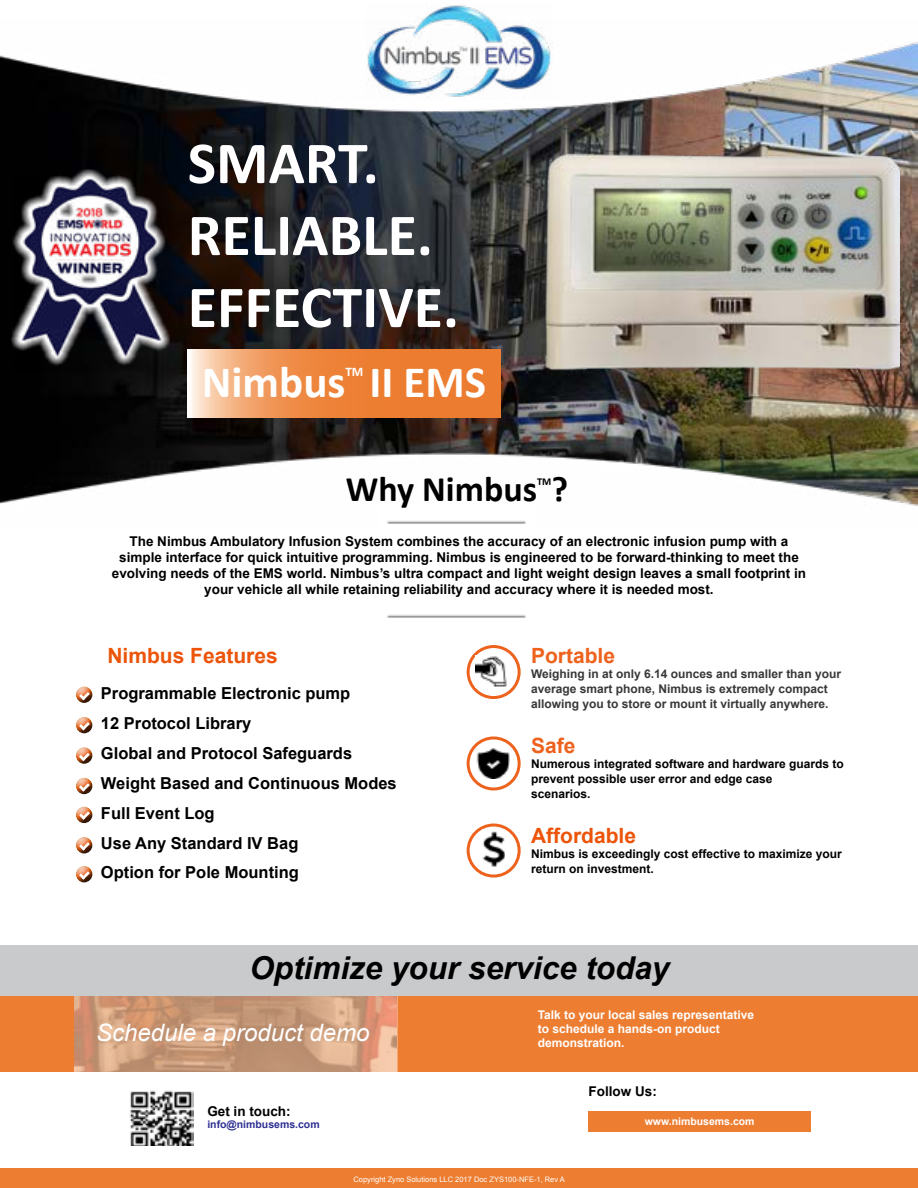
<style>
.page{position:relative;width:918px;height:1188px;background:#fff}
.page>*{position:absolute;margin:0;border:0;box-sizing:border-box;transform-origin:0 0}
.t1{font:700 60px/72px "Calibri";color:#fff}
.t2{font:700 45px "Calibri";color:#fff}
.t3{font:700 36px "Calibri";color:#000}
.t4{font:italic 700 31.5px "Arial";color:#000}
.t5{font:italic 24px "Arial";color:#fff}
.t6{font:700 21px "Arial";color:#ec5409}
.t7{font:700 21px "Arial";color:#ed621d}
.t8{font:700 16.5px/29.8px "Arial";color:#000}
.t9{font:700 13.5px/16.2px "Arial";color:#000;text-align:center}
.t10{font:700 13.05px "Calibri";color:#fff}
.t11{font:700 12px/15px "Arial";color:#000}
.t12{font:700 12px/15px "Arial";color:#383839}
.t13{font:700 12px/14.4px "Arial";color:#fff}
.t14{font:700 10.5px "Arial";color:#2e3092}
.t15{font:700 10.5px "Arial";color:#fff}
.t16{font:700 10.5px "Calibri";color:#000}
.t17{font:7.5px "Arial";color:#fff}
</style>
<div class="page">
<img style="left:0;top:42px;width:918px;height:464px">
<img style="left:365px;top:5px;width:188px;height:94px">
<svg style="left:188px;top:350px;width:312px;height:67px"></svg>
<img style="left:387px;top:614px;width:139px;height:4px">
<img style="left:387px;top:520px;width:139px;height:4px">
<div style="left:0;top:995px;width:918px;height:77px;background:#ed7d31"></div>
<div style="left:0;top:1169px;width:918px;height:19px;background:#ed7d31"></div>
<div style="left:589px;top:1112px;width:222px;height:20px;background:#ed7d31"></div>
<img style="left:540px;top:149px;width:360px;height:226px">
<img style="left:130px;top:1090px;width:64px;height:56px">
<svg style="left:74px;top:996px;width:323px;height:76px"></svg>
<div style="left:0;top:945px;width:918px;height:50px;background:#c9cacc"></div>
<svg style="left:11px;top:169px;width:159px;height:197px;fill:#010101"></svg>
<img style="left:14px;top:174px;width:155px;height:197px">
<div style="left:467px;top:645px;width:54px;height:54px;border:3px solid #ed621d;border-radius:50%"></div>
<div style="left:467px;top:736px;width:54px;height:54px;border:3px solid #ed621d;border-radius:50%"></div>
<div style="left:467px;top:824px;width:54px;height:54px;border:3px solid #ed621d;border-radius:50%"></div>
<div style="left:69px;top:804px;width:34px;height:20px;background:#000;opacity:.75"></div>
<svg style="left:79px;top:811px;width:11px;height:9px"></svg>
<div style="left:69px;top:834px;width:34px;height:20px;background:#000;opacity:.75"></div>
<div style="left:69px;top:775px;width:34px;height:20px;background:#000;opacity:.75"></div>
<div style="left:69px;top:744px;width:34px;height:21px;background:#000;opacity:.75"></div>
<div style="left:69px;top:714px;width:34px;height:20px;background:#000;opacity:.75"></div>
<div style="left:69px;top:683px;width:34px;height:21px;background:#000;opacity:.75"></div>
<svg style="left:79px;top:783px;width:11px;height:9px"></svg>
<svg style="left:79px;top:753px;width:11px;height:8px"></svg>
<svg style="left:79px;top:722px;width:11px;height:8px"></svg>
<svg style="left:79px;top:692px;width:11px;height:8px"></svg>
<svg style="left:79px;top:842px;width:11px;height:9px"></svg>
<div style="left:69px;top:863px;width:34px;height:20px;background:#000;opacity:.75"></div>
<svg style="left:79px;top:871px;width:11px;height:9px"></svg>
<img style="left:476px;top:656px;width:31px;height:31px">
<img style="left:476px;top:749px;width:34px;height:29px">
<img style="left:483px;top:829px;width:22px;height:38px">
<h1 class="t1" style="left:188px;top:127px;width:273px">SMART.<br>RELIABLE.<br>EFFECTIVE.</h1>
<h2 class="t2" style="left:202px;top:353px;width:145px">Nimbus</h2>
<p class="t10" style="left:345px;top:363px;width:19px">TM</p>
<h2 class="t2" style="left:369px;top:353px;width:118px">II EMS</h2>
<h3 class="t3" style="left:346px;top:466px;width:224px">Why Nimbus ?</h3>
<p class="t16" style="left:537px;top:474px;width:16px">TM</p>
<p class="t9" style="left:112px;top:533px;width:696px">The Nimbus Ambulatory Infusion System combines the accuracy of an electronic infusion pump with a simple interface for quick intuitive programming. Nimbus is engineered to be forward-thinking to meet the evolving needs of the EMS world. Nimbus’s ultra compact and light weight design leaves a small footprint in your vehicle all while retaining reliability and accuracy where it is needed most.</p>
<h3 class="t6" style="left:107px;top:641px;width:172px">Nimbus Features</h3>
<p class="t8" style="left:101px;top:679px;width:297px">Programmable Electronic pump<br>12 Protocol Library<br>Global and Protocol Safeguards<br>Weight Based and Continuous Modes<br>Full Event Log<br>Use Any Standard IV Bag<br>Option for Pole Mounting</p>
<h3 class="t7" style="left:531px;top:641px;width:86px">Portable</h3>
<p class="t12" style="left:531px;top:666px;width:311px">Weighing in at only 6.14 ounces and smaller than your average smart phone, Nimbus is extremely compact allowing you to store or mount it virtually anywhere.</p>
<h3 class="t7" style="left:531px;top:731px;width:46px">Safe</h3>
<p class="t11" style="left:531px;top:756px;width:314px">Numerous integrated software and hardware guards to prevent possible user error and edge case<br>scenarios.</p>
<h3 class="t6" style="left:531px;top:821px;width:106px">Affordable</h3>
<p class="t11" style="left:531px;top:846px;width:312px">Nimbus is exceedingly cost effective to maximize your return on investment.</p>
<h3 class="t4" style="left:249px;top:947px;width:422px">Optimize your service today</h3>
<h3 class="t5" style="left:96px;top:1017px;width:275px">Schedule a product demo</h3>
<p class="t13" style="left:538px;top:1008px;width:218px">Talk to your local sales representative to schedule a hands-on product demonstration.</p>
<p class="t9" style="left:207px;top:1103px;width:85px">Get in touch:</p>
<p class="t14" style="left:207px;top:1118px;width:114px">info@nimbusems.com</p>
<p class="t17" style="left:354px;top:1174px;width:213px">Copyright Zyno Solutions LLC 2017 Doc ZYS100-NFE-1, Rev A</p>
<p class="t9" style="left:589px;top:1083px;width:70px">Follow Us:</p>
<p class="t15" style="left:645px;top:1115px;width:111px">www.nimbusems.com</p>
</div>
